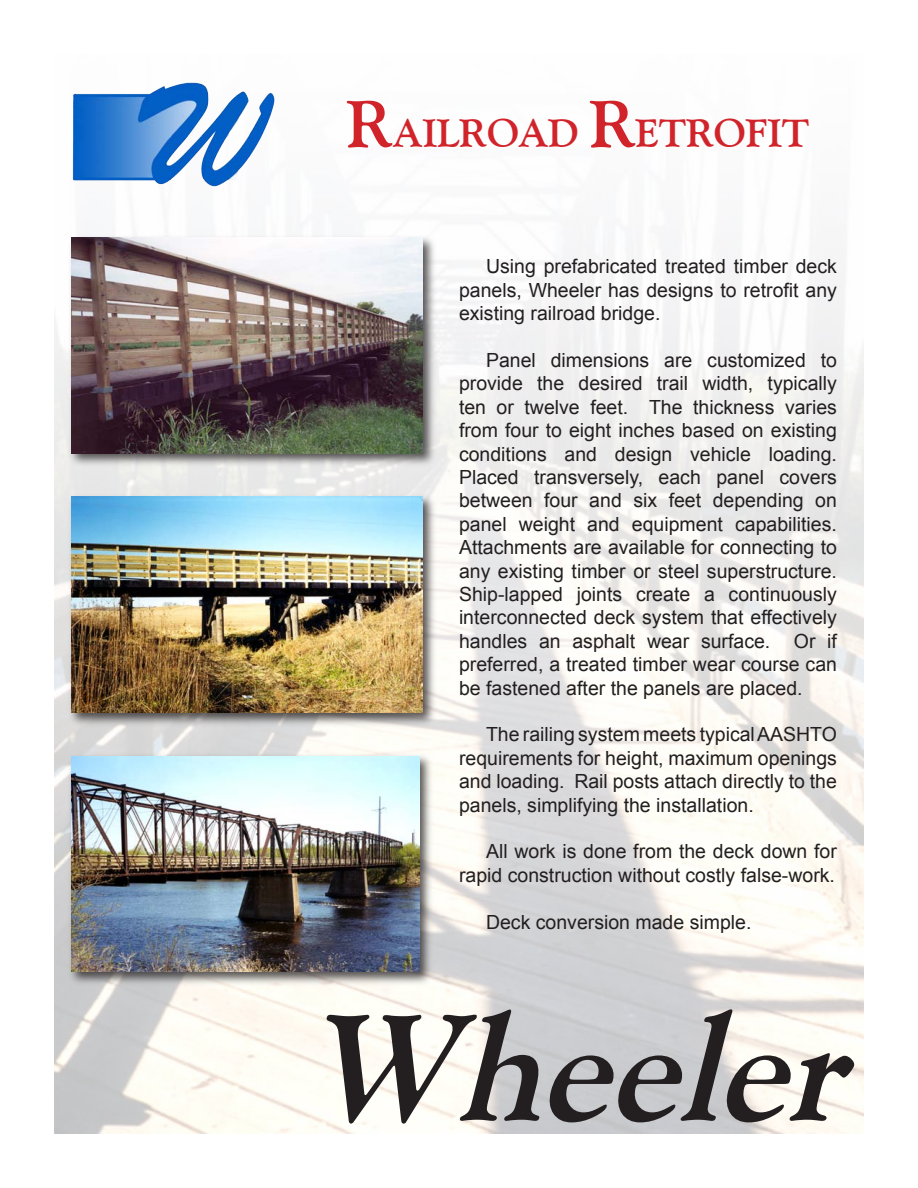
<style>
.page{position:relative;width:918px;height:1188px;background:#fff}
.page>*{position:absolute;margin:0;border:0;box-sizing:border-box;transform-origin:0 0}
.t1{font:italic 700 150px "Goudy Old Style BT";color:#231f20}
.t2{font:700 39.6px "Goudy Old Style BT";color:#d1232a}
.t3{font:19.5px/23.4px "Arial";color:#231f20;text-align:justify}
.s1{font-size:66px}
</style>
<div class="page">
<img style="left:54px;top:244px;width:810px;height:890px">
<div style="left:68px;top:234px;width:369px;height:235px;background:#231f20;opacity:.75"></div>
<img style="left:71px;top:238px;width:351px;height:216px">
<div style="left:68px;top:493px;width:369px;height:235px;background:#231f20;opacity:.75"></div>
<img style="left:71px;top:497px;width:351px;height:216px">
<div style="left:68px;top:752px;width:367px;height:235px;background:#231f20;opacity:.75"></div>
<img style="left:71px;top:756px;width:348px;height:216px">
<img style="left:72px;top:82px;width:203px;height:105px">
<p class="t2" style="left:346px;top:109px;width:464px"><span class="s1">R</span>AILROAD <span class="s1">R</span>ETROFIT</p>
<p class="t3" style="left:459px;top:255px;width:380px;text-indent:27px">Using prefabricated treated timber deck panels, Wheeler has designs to retrofit any existing railroad bridge.</p>
<p class="t3" style="left:459px;top:349px;width:380px;text-indent:27px">Panel dimensions are customized to provide the desired trail width, typically ten or twelve feet. The thickness varies from four to eight inches based on existing conditions and design vehicle loading.<br>Placed transversely, each panel covers between four and six feet depending on panel weight and equipment capabilities.<br>Attachments are available for connecting to any existing timber or steel superstructure.<br>Ship-lapped joints create a continuously interconnected deck system that effectively handles an asphalt wear surface. Or if preferred, a treated timber wear course can be fastened after the panels are placed.</p>
<p class="t3" style="left:459px;top:723px;width:380px;text-indent:27px">The railing system meets typical AASHTO requirements for height, maximum openings and loading. Rail posts attach directly to the panels, simplifying the installation.</p>
<p class="t3" style="left:459px;top:840px;width:379px;text-align:right">All work is done from the deck down for rapid construction without costly false-work.</p>
<p class="t3" style="left:486px;top:910px;width:267px">Deck conversion made simple.</p>
<p class="t1" style="left:301px;top:976px;width:587px">Wheeler</p>
</div>
